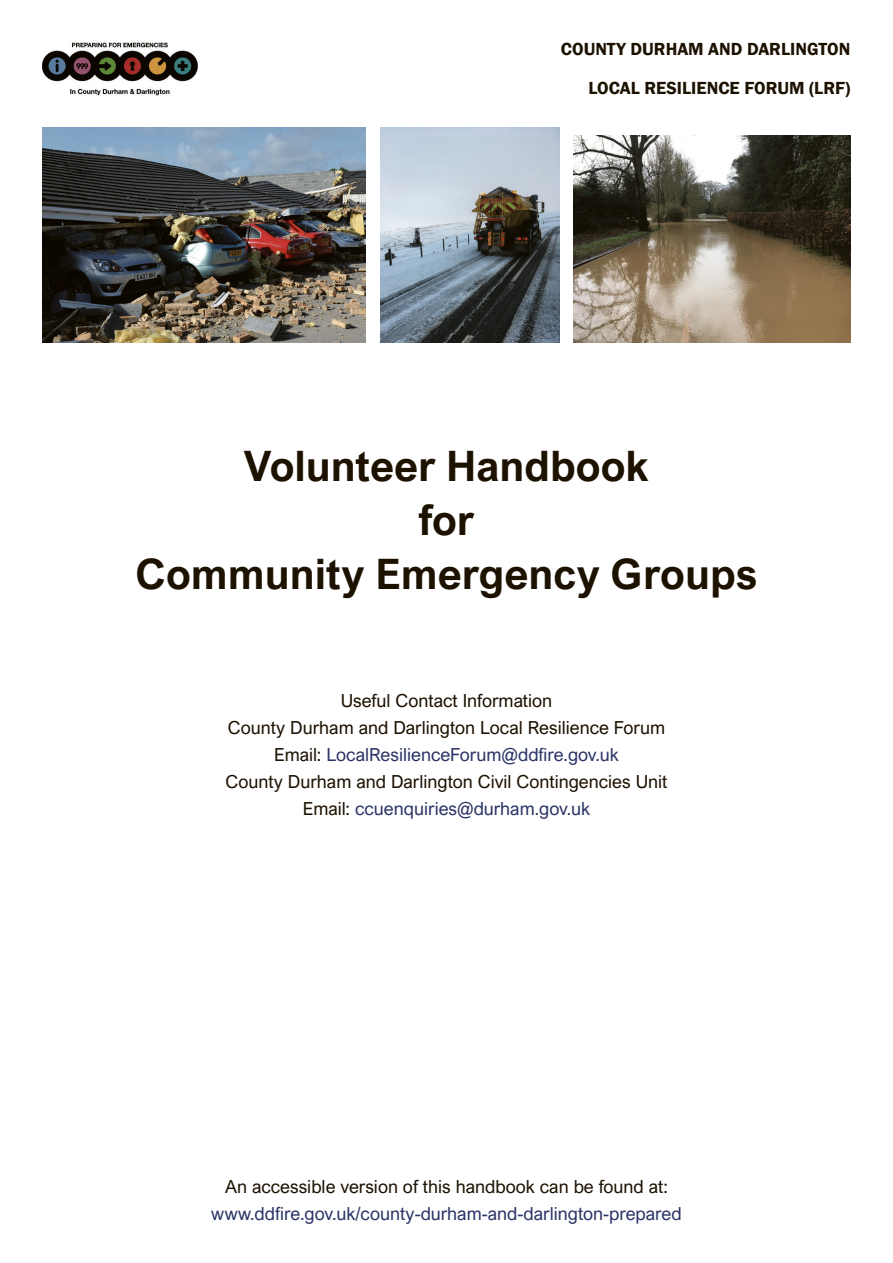
<style>
.page{position:relative;width:893px;height:1263px;background:#fff}
.page>*{position:absolute;margin:0;border:0;box-sizing:border-box;transform-origin:0 0}
.t1{font:700 42px/54px "Arial Nova";color:#1d1100;text-align:center}
.t2{font:18px/27px "Arial Nova";color:#1d1100;text-align:center}
.t3{font:18px "Arial Nova";color:#2b3466}
.t4{font:600 18px/39px "Franklin Gothic";color:#1d1100;text-align:right}
.s1{color:#2b3466}
</style>
<div class="page">
<img style="left:43px;top:43px;width:155px;height:52px">
<img style="left:43px;top:128px;width:323px;height:215px">
<img style="left:381px;top:128px;width:178px;height:215px">
<img style="left:574px;top:135px;width:276px;height:207px">
<p class="t4" style="left:561px;top:30px;width:291px">COUNTY DURHAM AND DARLINGTON<br>LOCAL RESILIENCE FORUM (LRF)</p>
<h1 class="t1" style="left:136px;top:438px;width:623px">Volunteer Handbook<br>for<br>Community Emergency Groups</h1>
<p class="t2" style="left:225px;top:687px;width:443px">Useful Contact Information<br>County Durham and Darlington Local Resilience Forum Email: <span class="s1">LocalResilienceForum@ddfire.gov.uk<br></span>County Durham and Darlington Civil Contingencies Unit Email: <span class="s1">ccuenquiries@durham.gov.uk</span></p>
<p class="t2" style="left:225px;top:1173px;width:444px">An accessible version of this handbook can be found at:</p>
<p class="t3" style="left:211px;top:1204px;width:472px">www.ddfire.gov.uk/county-durham-and-darlington-prepared</p>
</div>
